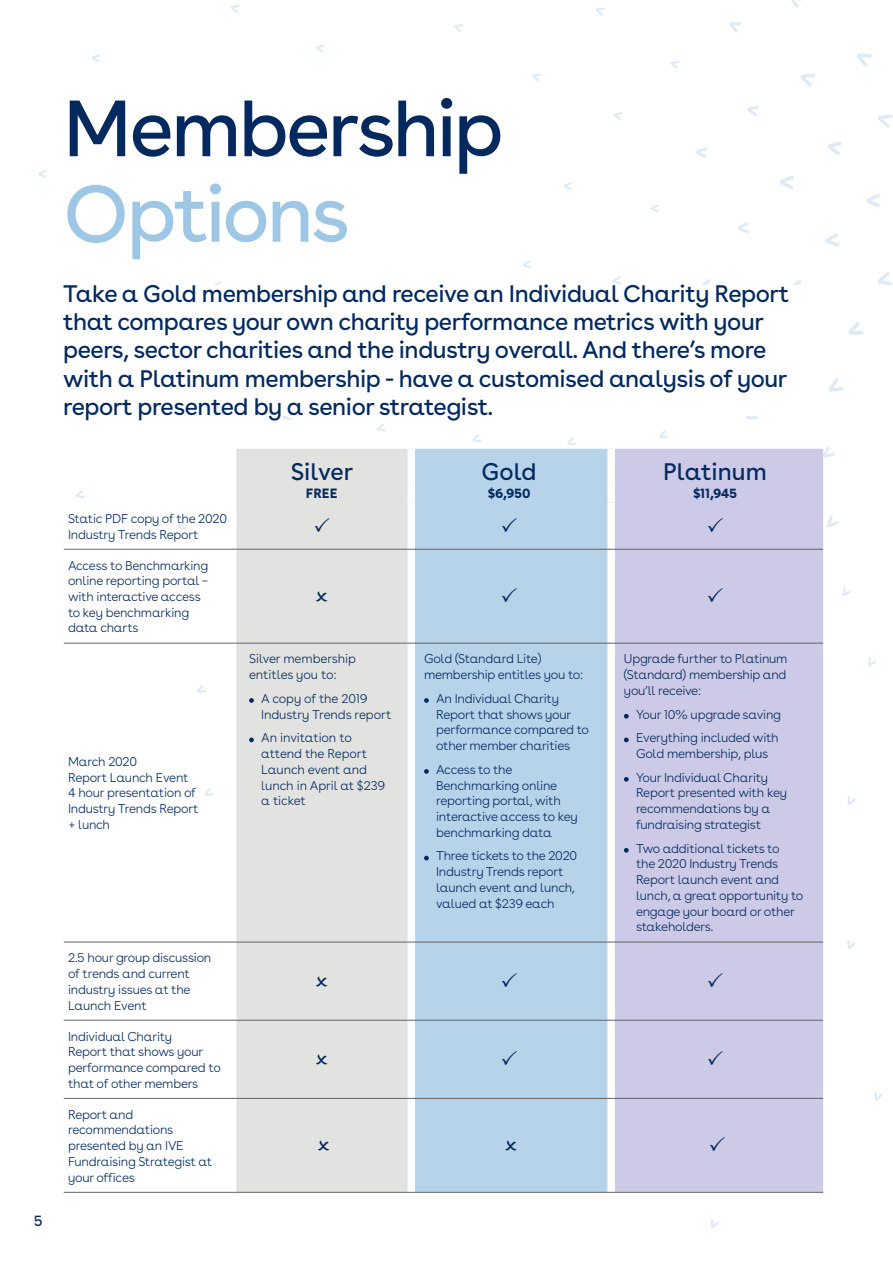
<style>
.page{position:relative;width:893px;height:1263px;background:#fff}
.page>*{position:absolute;margin:0;border:0;box-sizing:border-box;transform-origin:0 0}
.t1{font:79.5px "Buenos Aires";letter-spacing:-.035em;color:#03295e}
.t2{font:79.5px "Buenos Aires";letter-spacing:-.04em;color:#9ec7e5}
.t3{font:23.85px/28.3px "Buenos Aires";letter-spacing:-.02em;color:#03295e}
.t4{font:23.85px "Buenos Aires";color:#03295e}
.t5{font:15px "Buenos Aires";color:#03295e}
.t6{font:700 13.5px "Buenos Aires";letter-spacing:-.02em;color:#03295e}
.t7{font:300 12.75px/15.8px "Buenos Aires";letter-spacing:-.02em;color:#03295e}
</style>
<div class="page">
<svg style="left:878px;top:115px;width:15px;height:13px"></svg>
<svg style="left:866px;top:194px;width:14px;height:13px"></svg>
<svg style="left:877px;top:272px;width:15px;height:13px"></svg>
<svg style="left:857px;top:54px;width:15px;height:13px"></svg>
<svg style="left:827px;top:142px;width:15px;height:13px"></svg>
<svg style="left:825px;top:233px;width:14px;height:14px"></svg>
<svg style="left:848px;top:322px;width:16px;height:13px"></svg>
<svg style="left:800px;top:74px;width:15px;height:13px"></svg>
<svg style="left:780px;top:176px;width:14px;height:13px"></svg>
<svg style="left:793px;top:280px;width:8px;height:5px"></svg>
<svg style="left:828px;top:378px;width:16px;height:14px"></svg>
<svg style="left:791px;top:0;width:11px;height:8px"></svg>
<svg style="left:747px;top:106px;width:12px;height:10px"></svg>
<svg style="left:738px;top:222px;width:11px;height:11px"></svg>
<svg style="left:823px;top:446px;width:12px;height:12px"></svg>
<svg style="left:670px;top:61px;width:9px;height:8px"></svg>
<svg style="left:651px;top:204px;width:8px;height:8px"></svg>
<svg style="left:842px;top:587px;width:9px;height:9px"></svg>
<svg style="left:614px;top:112px;width:9px;height:8px"></svg>
<svg style="left:613px;top:276px;width:8px;height:8px"></svg>
<svg style="left:659px;top:430px;width:9px;height:8px"></svg>
<svg style="left:868px;top:657px;width:8px;height:9px"></svg>
<svg style="left:596px;top:8px;width:9px;height:8px"></svg>
<svg style="left:564px;top:182px;width:8px;height:8px"></svg>
<svg style="left:532px;top:74px;width:9px;height:8px"></svg>
<svg style="left:523px;top:260px;width:8px;height:8px"></svg>
<svg style="left:567px;top:437px;width:9px;height:8px"></svg>
<svg style="left:729px;top:22px;width:12px;height:11px"></svg>
<svg style="left:696px;top:147px;width:11px;height:11px"></svg>
<svg style="left:701px;top:279px;width:10px;height:6px"></svg>
<svg style="left:746px;top:416px;width:12px;height:3px"></svg>
<svg style="left:827px;top:515px;width:12px;height:12px"></svg>
<svg style="left:848px;top:796px;width:8px;height:9px"></svg>
<svg style="left:454px;top:24px;width:9px;height:8px"></svg>
<svg style="left:472px;top:434px;width:9px;height:8px"></svg>
<svg style="left:847px;top:940px;width:8px;height:9px"></svg>
<svg style="left:377px;top:423px;width:9px;height:8px"></svg>
<svg style="left:316px;top:45px;width:9px;height:8px"></svg>
<svg style="left:283px;top:416px;width:9px;height:4px"></svg>
<svg style="left:38px;top:170px;width:8px;height:8px"></svg>
<svg style="left:76px;top:490px;width:9px;height:8px"></svg>
<svg style="left:205px;top:788px;width:9px;height:8px"></svg>
<svg style="left:711px;top:1219px;width:8px;height:9px"></svg>
<svg style="left:92px;top:54px;width:8px;height:9px"></svg>
<svg style="left:197px;top:685px;width:9px;height:8px"></svg>
<svg style="left:177px;top:521px;width:9px;height:8px"></svg>
<svg style="left:231px;top:5px;width:8px;height:8px"></svg>
<svg style="left:214px;top:282px;width:7px;height:3px"></svg>
<svg style="left:874px;top:1092px;width:8px;height:9px"></svg>
<div style="left:236px;top:449px;width:172px;height:743px;background:#e2e2e0"></div>
<div style="left:415px;top:449px;width:192px;height:743px;background:#b6d3ea"></div>
<div style="left:615px;top:449px;width:208px;height:743px;background:#cccae6"></div>
<hr style="left:64px;top:549px;width:172px;height:1px;background:#636466">
<hr style="left:236px;top:549px;width:175px;height:1px;background:#636466">
<hr style="left:411px;top:549px;width:200px;height:1px;background:#636466">
<hr style="left:611px;top:549px;width:212px;height:1px;background:#636466">
<hr style="left:64px;top:643px;width:172px;height:1px;background:#636466">
<hr style="left:236px;top:643px;width:175px;height:1px;background:#636466">
<hr style="left:411px;top:643px;width:200px;height:1px;background:#636466">
<hr style="left:611px;top:643px;width:212px;height:1px;background:#636466">
<hr style="left:64px;top:942px;width:172px;height:1px;background:#636466">
<hr style="left:236px;top:942px;width:175px;height:1px;background:#636466">
<hr style="left:411px;top:942px;width:200px;height:1px;background:#636466">
<hr style="left:611px;top:942px;width:212px;height:1px;background:#636466">
<hr style="left:64px;top:1020px;width:172px;height:1px;background:#636466">
<hr style="left:236px;top:1020px;width:175px;height:1px;background:#636466">
<hr style="left:411px;top:1020px;width:200px;height:1px;background:#636466">
<hr style="left:611px;top:1020px;width:212px;height:1px;background:#636466">
<hr style="left:64px;top:1098px;width:172px;height:1px;background:#636466">
<hr style="left:236px;top:1098px;width:175px;height:1px;background:#636466">
<hr style="left:411px;top:1098px;width:200px;height:1px;background:#636466">
<hr style="left:611px;top:1098px;width:212px;height:1px;background:#636466">
<hr style="left:64px;top:1192px;width:172px;height:1px;background:#636466">
<hr style="left:236px;top:1192px;width:175px;height:1px;background:#636466">
<hr style="left:411px;top:1192px;width:200px;height:1px;background:#636466">
<hr style="left:611px;top:1192px;width:212px;height:1px;background:#636466">
<svg style="left:249px;top:698px;width:5px;height:5px"></svg>
<svg style="left:249px;top:737px;width:5px;height:5px"></svg>
<svg style="left:424px;top:698px;width:5px;height:5px"></svg>
<svg style="left:424px;top:769px;width:5px;height:5px"></svg>
<svg style="left:424px;top:856px;width:5px;height:4px"></svg>
<svg style="left:624px;top:714px;width:5px;height:5px"></svg>
<svg style="left:624px;top:737px;width:5px;height:5px"></svg>
<svg style="left:624px;top:777px;width:5px;height:5px"></svg>
<svg style="left:624px;top:848px;width:5px;height:5px"></svg>
<svg style="left:315px;top:517px;width:14px;height:15px"></svg>
<svg style="left:502px;top:517px;width:15px;height:15px"></svg>
<svg style="left:708px;top:517px;width:15px;height:15px"></svg>
<svg style="left:316px;top:591px;width:11px;height:10px"></svg>
<svg style="left:502px;top:587px;width:15px;height:15px"></svg>
<svg style="left:708px;top:587px;width:15px;height:15px"></svg>
<svg style="left:316px;top:976px;width:11px;height:10px"></svg>
<svg style="left:502px;top:972px;width:15px;height:15px"></svg>
<svg style="left:708px;top:972px;width:15px;height:15px"></svg>
<svg style="left:316px;top:1054px;width:11px;height:10px"></svg>
<svg style="left:502px;top:1050px;width:15px;height:15px"></svg>
<svg style="left:708px;top:1050px;width:15px;height:15px"></svg>
<svg style="left:318px;top:1140px;width:11px;height:10px"></svg>
<svg style="left:506px;top:1140px;width:11px;height:10px"></svg>
<svg style="left:710px;top:1136px;width:15px;height:15px"></svg>
<p class="t5" style="left:34px;top:1208px;width:10px">5</p>
<h1 class="t1" style="left:63px;top:64px;width:442px">Membership</h1>
<h1 class="t2" style="left:63px;top:149px;width:288px">Options</h1>
<p class="t3" style="left:63px;top:277px;width:728px">Take a Gold membership and receive an Individual Charity Report that compares your own charity performance metrics with your peers, sector charities and the industry overall. And there’s more with a Platinum membership - have a customised analysis of your report presented by a senior strategist.</p>
<p class="t7" style="left:68px;top:509px;width:161px">Static PDF copy of the 2020<br>Industry Trends Report</p>
<p class="t7" style="left:68px;top:556px;width:142px">Access to Benchmarking online reporting portal – with interactive access to key benchmarking data charts</p>
<p class="t7" style="left:68px;top:752px;width:132px">March 2020<br>Report Launch Event<br>4 hour presentation of<br>Industry Trends Report + lunch</p>
<p class="t7" style="left:68px;top:949px;width:145px">2.5 hour group discussion of trends and current industry issues at the<br>Launch Event</p>
<p class="t7" style="left:68px;top:1027px;width:154px">Individual Charity<br>Report that shows your performance compared to that of other members</p>
<p class="t7" style="left:68px;top:1105px;width:146px">Report and recommendations presented by an IVE<br>Fundraising Strategist at your offices</p>
<h2 class="t3" style="left:291px;top:455px;width:64px">Silver</h2>
<h2 class="t3" style="left:481px;top:455px;width:57px">Gold</h2>
<h2 class="t4" style="left:663px;top:452px;width:105px">Platinum</h2>
<p class="t6" style="left:306px;top:482px;width:33px">FREE</p>
<p class="t6" style="left:488px;top:482px;width:44px">$6,950</p>
<p class="t6" style="left:693px;top:482px;width:46px">$11,945</p>
<p class="t7" style="left:249px;top:650px;width:108px">Silver membership entitles you to:</p>
<p class="t7" style="left:261px;top:689px;width:132px">A copy of the 2019<br>Industry Trends report</p>
<p class="t7" style="left:261px;top:729px;width:126px">An invitation to attend the Report<br>Launch event and lunch in April at $239 a ticket</p>
<p class="t7" style="left:424px;top:650px;width:161px">Gold (Standard Lite) membership entitles you to:</p>
<p class="t7" style="left:436px;top:689px;width:154px">An Individual Charity<br>Report that shows your performance compared to other member charities</p>
<p class="t7" style="left:436px;top:760px;width:143px">Access to the<br>Benchmarking online reporting portal, with interactive access to key benchmarking data</p>
<p class="t7" style="left:436px;top:847px;width:143px">Three tickets to the 2020<br>Industry Trends report launch event and lunch, valued at $239 each</p>
<p class="t7" style="left:624px;top:650px;width:165px;text-align:justify">Upgrade further to Platinum (Standard) membership and you’ll receive:</p>
<p class="t7" style="left:636px;top:701px;width:147px;line-height:23.7px">Your 10% upgrade saving<br>Everything included with</p>
<p class="t7" style="left:636px;top:741px;width:134px;line-height:23.7px">Gold membership, plus<br>Your Individual Charity</p>
<p class="t7" style="left:636px;top:784px;width:153px">Report presented with key recommendations by a fundraising strategist</p>
<p class="t7" style="left:636px;top:839px;width:169px">Two additional tickets to<br>the 2020 Industry Trends<br>Report launch event and lunch, a great opportunity to engage your board or other stakeholders.</p>
</div>
